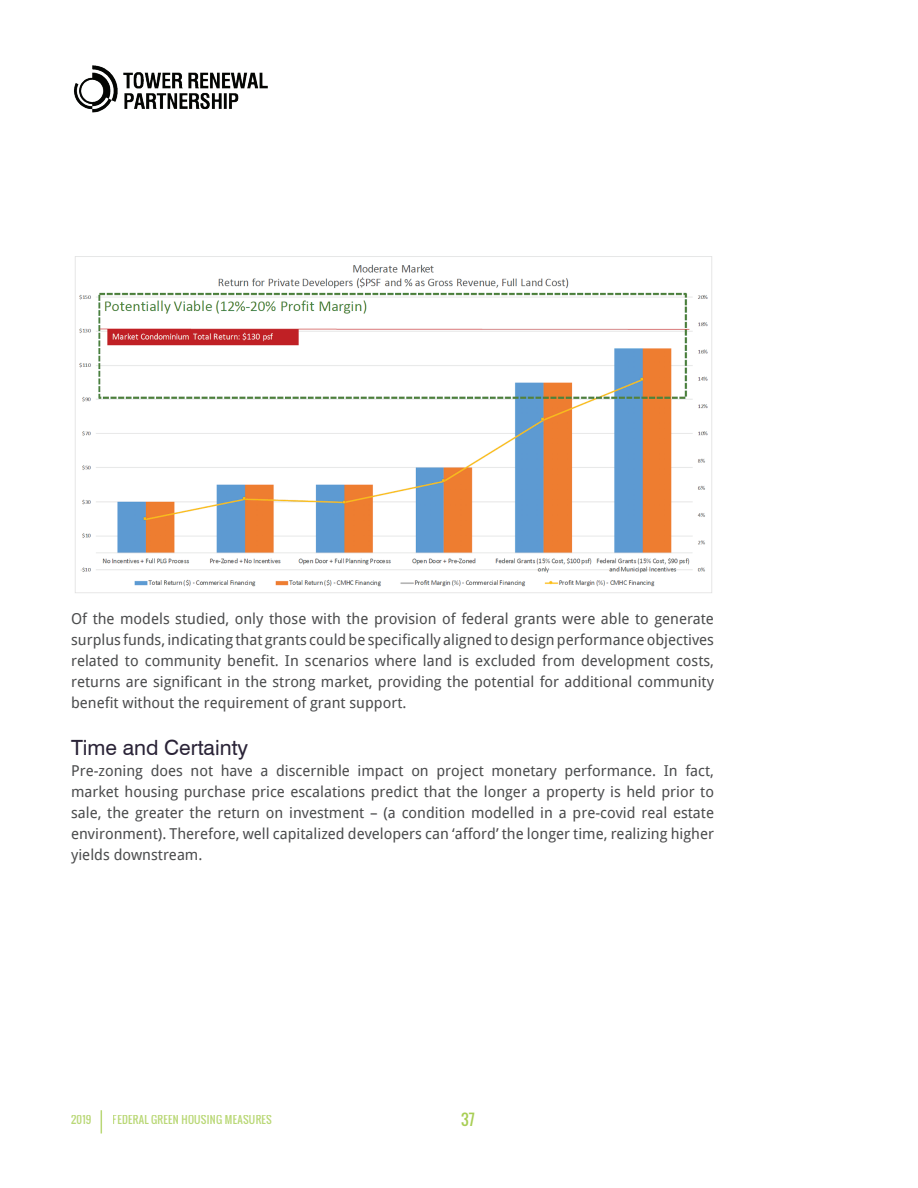
<style>
.page{position:relative;width:918px;height:1188px;background:#fff}
.page>*{position:absolute;margin:0;border:0;box-sizing:border-box;transform-origin:0 0}
.t1{font:21px "Swiss 721 BT";color:#2a2337}
.t2{font:15px/21px "Droid Sans";color:#4b4c4d;text-align:justify}
.t3{font:15px "Oswald";color:#a8ce54}
.t4{font:10.5px "Oswald";letter-spacing:.025em;color:#a8ce54}
</style>
<div class="page">
<svg style="left:101px;top:1110px;width:1px;height:24px"></svg>
<img style="left:74px;top:65px;width:194px;height:48px">
<img style="left:75px;top:256px;width:637px;height:337px">
<p class="t2" style="left:71px;top:609px;width:644px">Of the models studied, only those with the provision of federal grants were able to generate surplus funds, indicating that grants could be specifically aligned to design performance objectives related to community benefit. In scenarios where land is excluded from development costs, returns are significant in the strong market, providing the potential for additional community benefit without the requirement of grant support.</p>
<h1 class="t1" style="left:71px;top:734px;width:179px">Time and Certainty</h1>
<p class="t2" style="left:71px;top:760px;width:644px">Pre-zoning does not have a discernible impact on project monetary performance. In fact, market housing purchase price escalations predict that the longer a property is held prior to sale, the greater the return on investment – (a condition modelled in a pre-covid real estate environment). Therefore, well capitalized developers can ‘afford’ the longer time, realizing higher yields downstream.</p>
<p class="t4" style="left:71px;top:1112px;width:22px">2019</p>
<p class="t4" style="left:113px;top:1112px;width:161px">FEDERAL GREEN HOUSING MEASURES</p>
<p class="t3" style="left:461px;top:1108px;width:15px">37</p>
</div>
